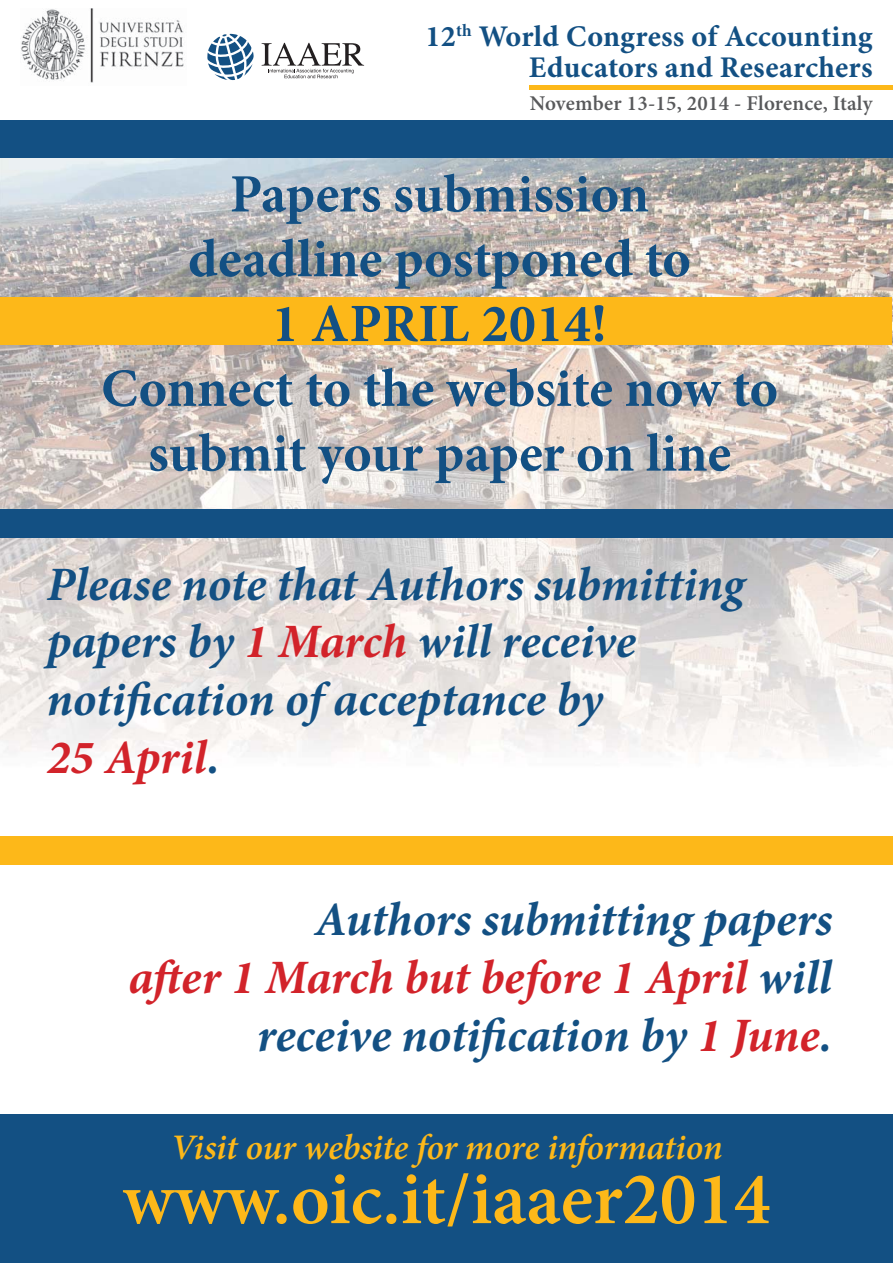
<style>
.page{position:relative;width:893px;height:1263px;background:#fff}
.page>*{position:absolute;margin:0;border:0;box-sizing:border-box;transform-origin:0 0}
.t1{font:600 75px "Minion Pro";color:#fdb819}
.t2{font:700 54px/64.8px "Minion Pro";color:#135083;text-align:center}
.t3{font:italic 700 48px/57.6px "Minion Pro";color:#135083}
.t4{font:italic 600 36px "Minion Pro";letter-spacing:-.01em;color:#fdb819}
.t5{font:700 30px/30.2px "Minion Pro";letter-spacing:.01em;color:#135083;text-align:right}
.t6{font:600 21px "Minion Pro";letter-spacing:.01em;color:#58595b}
.s1{color:#d2232a}
</style>
<div class="page">
<img style="left:0;top:157px;width:892px;height:600px">
<div style="left:0;top:120px;width:892px;height:37px;background:#135083"></div>
<hr style="left:529px;top:86px;width:363px;height:4px;background:#fdb819">
<svg style="left:207px;top:34px;width:47px;height:46px"></svg>
<svg style="left:261px;top:43px;width:103px;height:35px"></svg>
<img style="left:21px;top:9px;width:163px;height:74px">
<div style="left:0;top:1114px;width:892px;height:149px;background:#135083"></div>
<div style="left:0;top:297px;width:891px;height:48px;background:#fdb819"></div>
<div style="left:0;top:509px;width:892px;height:29px;background:#135083"></div>
<div style="left:0;top:837px;width:892px;height:28px;background:#fdb819"></div>
<p class="t5" style="left:425px;top:24px;width:448px">12<sup>th</sup> World Congress of Accounting<br>Educators and Researchers</p>
<p class="t6" style="left:529px;top:95px;width:344px">November 13-15, 2014 - Florence, Italy</p>
<p class="t2" style="left:101px;top:167px;width:678px">Papers submission<br>deadline postponed to<br>1 APRIL 2014!<br>Connect to the website now to submit your paper on line</p>
<p class="t3" style="left:47px;top:560px;width:699px">Please note that Authors submitting papers by <span class="s1">1 March</span> will receive notification of acceptance by<br><span class="s1">25 April</span>.</p>
<p class="t3" style="left:129px;top:895px;width:705px;text-align:right">Authors submitting papers<br><span class="s1">after 1 March but before 1 April</span> will receive notification by <span class="s1">1 June</span>.</p>
<p class="t4" style="left:171px;top:1133px;width:553px">Visit our website for more information</p>
<h1 class="t1" style="left:122px;top:1170px;width:649px">www.oic.it/iaaer2014</h1>
</div>
